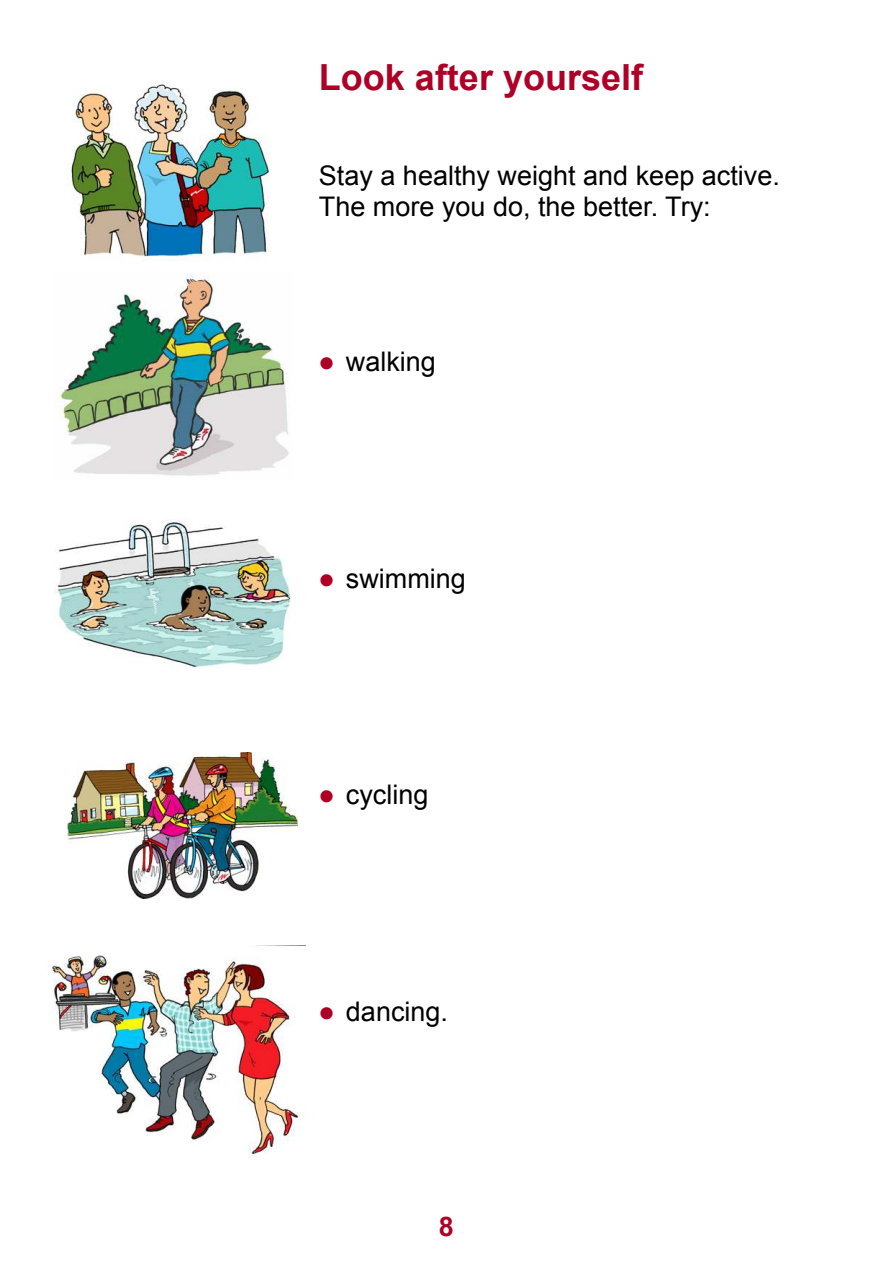
<style>
.page{position:relative;width:893px;height:1263px;background:#fff}
.page>*{position:absolute;margin:0;border:0;box-sizing:border-box;transform-origin:0 0}
.t1{font:700 36px "Arial";color:#ae0026}
.t2{font:27px/30.9px "Arial";color:#000}
.t3{font:700 27px "Arial";color:#ae0026}
.s1{color:#ae0026}
</style>
<div class="page">
<img style="left:71px;top:82px;width:198px;height:179px">
<img style="left:54px;top:275px;width:235px;height:201px">
<img style="left:54px;top:519px;width:237px;height:149px">
<img style="left:67px;top:753px;width:230px;height:146px">
<img style="left:51px;top:945px;width:255px;height:210px">
<p class="t1" style="left:319px;top:64px;width:326px">Look after yourself</p>
<p class="t2" style="left:319px;top:163px;width:463px">Stay a healthy weight and keep active.<br>The more you do, the better. Try:</p>
<p class="t2" style="left:319px;top:348px;width:119px"><span class="s1">●</span> walking</p>
<p class="t2" style="left:319px;top:565px;width:148px"><span class="s1">●</span> swimming</p>
<p class="t2" style="left:319px;top:782px;width:111px"><span class="s1">●</span> cycling</p>
<p class="t2" style="left:319px;top:999px;width:131px"><span class="s1">●</span> dancing.</p>
<p class="t3" style="left:439px;top:1216px;width:17px">8</p>
</div>
